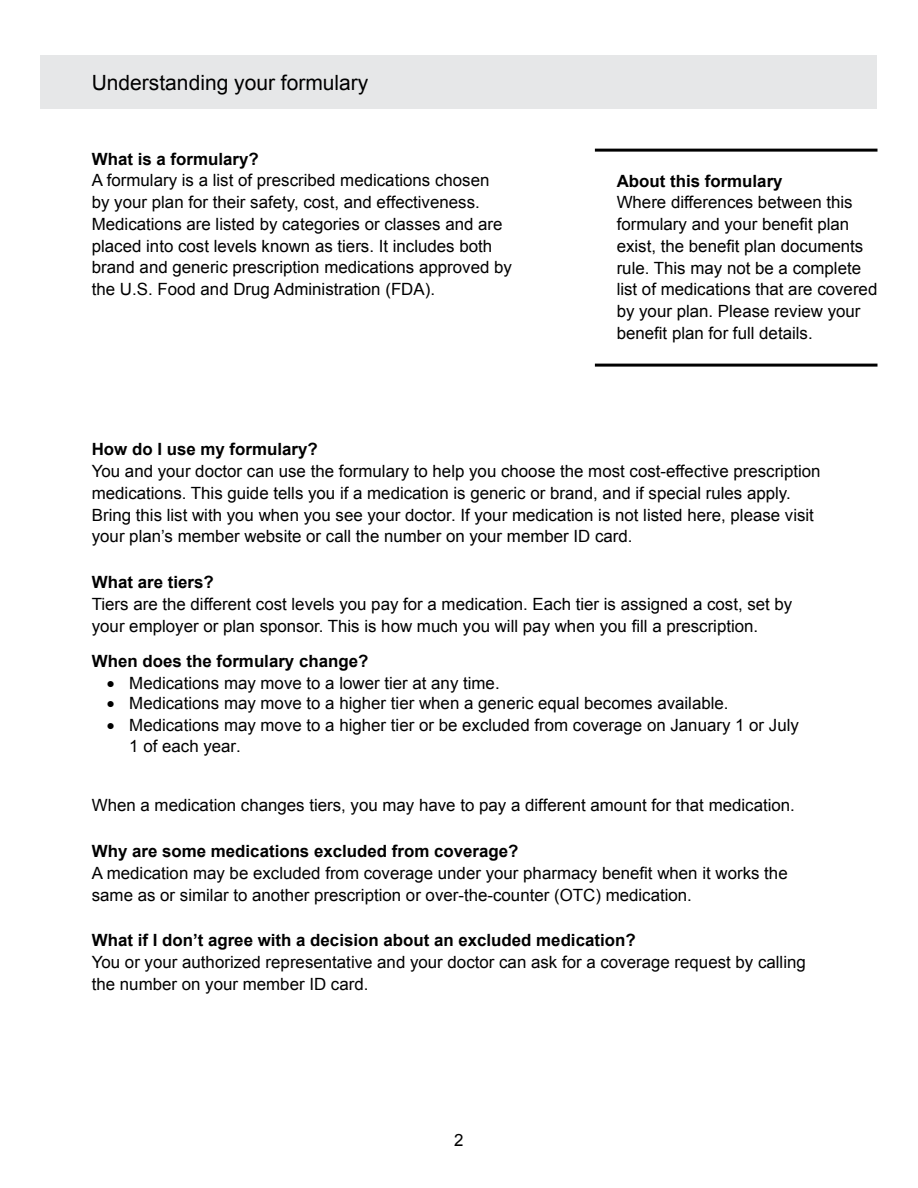
<style>
.page{position:relative;width:918px;height:1188px;background:#fff}
.page>*{position:absolute;margin:0;border:0;box-sizing:border-box;transform-origin:0 0}
.B2C_PDL_ARIAL_Page_T{font:21px "Arial";color:#000}
.B2C_PDL_ARIAL_Body_C{font:16.8px/21.8px "Arial";color:#000}
.B2C_PDL_ARIAL_2nd_Le{font:700 16.8px "Arial";color:#000}
.B2C_PDL_ARIAL_CMS_Si{font:16.8px "Arial";color:#000}
.s1{font-weight:700}
</style>
<div class="page">
<div style="left:40px;top:55px;width:838px;height:54px;background:#e6e7e8"></div>
<hr style="left:595px;top:149px;width:283px;height:3px;background:#000">
<hr style="left:595px;top:364px;width:283px;height:3px;background:#000">
<p class="B2C_PDL_ARIAL_Page_T" style="left:92px;top:69px;width:278px">Understanding your formulary</p>
<p class="B2C_PDL_ARIAL_Body_C" style="left:92px;top:148px;width:422px"><span class="s1">What is a formulary?<br></span>A formulary is a list of prescribed medications chosen<br>by your plan for their safety, cost, and effectiveness.<br>Medications are listed by categories or classes and are placed into cost levels known as tiers. It includes both brand and generic prescription medications approved by the U.S. Food and Drug Administration (FDA).</p>
<p class="B2C_PDL_ARIAL_Body_C" style="left:617px;top:170px;width:262px"><span class="s1">About this formulary<br></span>Where differences between this formulary and your benefit plan exist, the benefit plan documents rule. This may not be a complete list of medications that are covered by your plan. Please review your benefit plan for full details.</p>
<p class="B2C_PDL_ARIAL_2nd_Le" style="left:92px;top:438px;width:227px">How do I use my formulary?</p>
<p class="B2C_PDL_ARIAL_Body_C" style="left:92px;top:460px;width:730px">You and your doctor can use the formulary to help you choose the most cost-effective prescription medications. This guide tells you if a medication is generic or brand, and if special rules apply.<br>Bring this list with you when you see your doctor. If your medication is not listed here, please visit your plan’s member website or call the number on your member ID card.</p>
<p class="B2C_PDL_ARIAL_2nd_Le" style="left:92px;top:571px;width:123px">What are tiers?</p>
<p class="B2C_PDL_ARIAL_Body_C" style="left:92px;top:593px;width:702px">Tiers are the different cost levels you pay for a medication. Each tier is assigned a cost, set by your employer or plan sponsor. This is how much you will pay when you fill a prescription.</p>
<p class="B2C_PDL_ARIAL_2nd_Le" style="left:92px;top:650px;width:278px">When does the formulary change?</p>
<p class="B2C_PDL_ARIAL_Body_C" style="left:107px;top:672px;width:394px">• Medications may move to a lower tier at any time.</p>
<p class="B2C_PDL_ARIAL_Body_C" style="left:107px;top:692px;width:623px">• Medications may move to a higher tier when a generic equal becomes available.</p>
<p class="B2C_PDL_ARIAL_Body_C" style="left:129px;top:714px;width:671px;text-indent:-22px">• Medications may move to a higher tier or be excluded from coverage on January 1 or July<br>1 of each year.</p>
<p class="B2C_PDL_ARIAL_Body_C" style="left:92px;top:795px;width:705px">When a medication changes tiers, you may have to pay a different amount for that medication.</p>
<p class="B2C_PDL_ARIAL_2nd_Le" style="left:92px;top:840px;width:428px">Why are some medications excluded from coverage?</p>
<p class="B2C_PDL_ARIAL_Body_C" style="left:92px;top:862px;width:697px">A medication may be excluded from coverage under your pharmacy benefit when it works the same as or similar to another prescription or over-the-counter (OTC) medication.</p>
<p class="B2C_PDL_ARIAL_2nd_Le" style="left:92px;top:929px;width:545px">What if I don’t agree with a decision about an excluded medication?</p>
<p class="B2C_PDL_ARIAL_Body_C" style="left:92px;top:952px;width:716px">You or your authorized representative and your doctor can ask for a coverage request by calling the number on your member ID card.</p>
<p class="B2C_PDL_ARIAL_CMS_Si" style="left:454px;top:1129px;width:11px">2</p>
</div>
